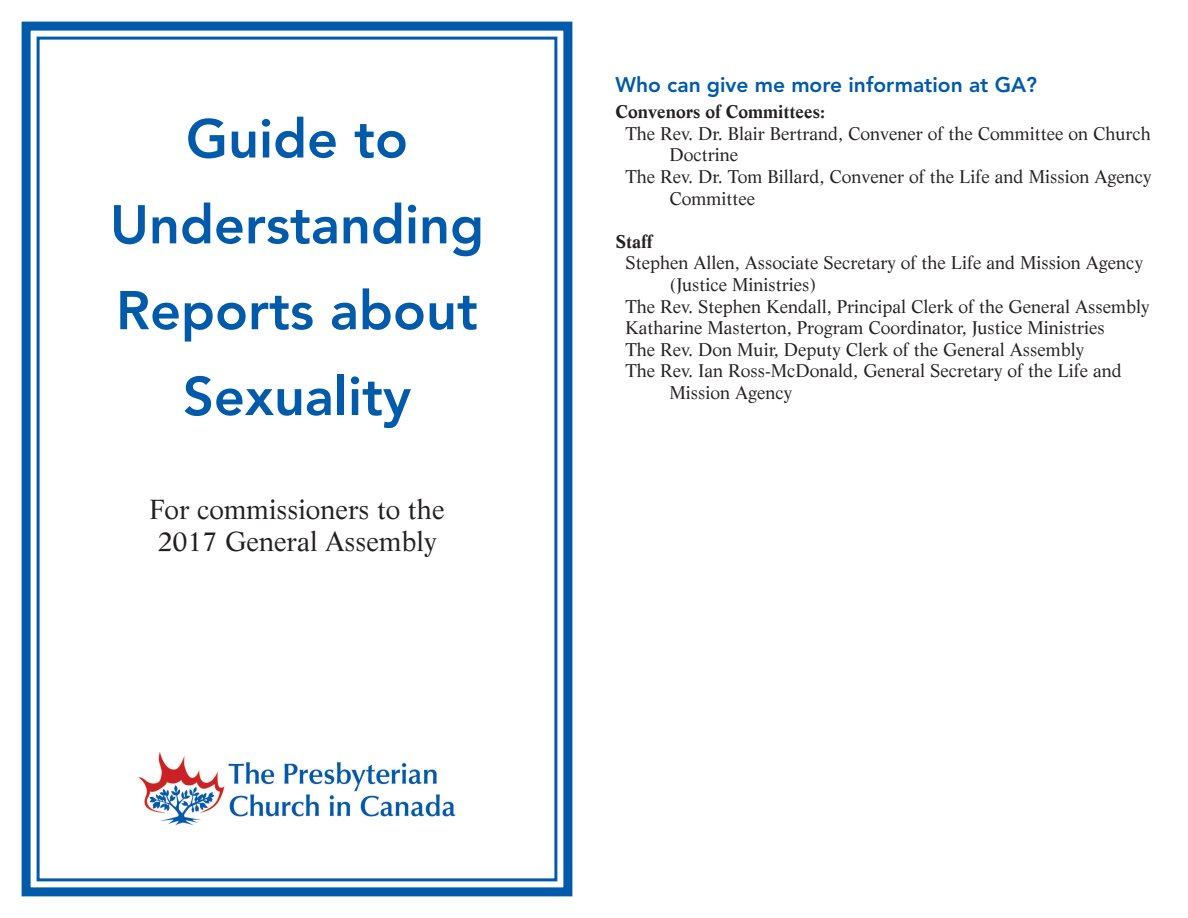
<style>
.page{position:relative;width:1188px;height:918px;background:#fff}
.page>*{position:absolute;margin:0;border:0;box-sizing:border-box;transform-origin:0 0}
.t1{font:800 54px/85.8px "Avenir";color:#015aaa;text-align:center}
.t2{font:27px/32.4px "Life";color:#231f20}
.t3{font:800 21px "Avenir";color:#015aaa}
.t4{font:18px "Life";color:#231f20}
.t5{font:700 18px "Life";color:#231f20}
</style>
<div class="page">
<div style="left:22px;top:22px;width:550px;height:874px;border:9px solid #015aaa"></div>
<div style="left:37px;top:37px;width:520px;height:844px;border:3px solid #015aaa"></div>
<img style="left:138px;top:752px;width:318px;height:73px">
<h1 class="t1" style="left:110px;top:96px;width:376px">Guide to<br>Understanding<br>Reports about<br>Sexuality</h1>
<h2 class="t2" style="left:149px;top:495px;width:297px">For commissioners to the<br>2017 General Assembly</h2>
<p class="t3" style="left:616px;top:69px;width:423px">Who can give me more information at GA?</p>
<p class="t5" style="left:616px;top:105px;width:211px">Convenors of Committees:</p>
<p class="t4" style="left:626px;top:126px;width:527px">The Rev. Dr. Blair Bertrand, Convener of the Committee on Church</p>
<p class="t4" style="left:670px;top:148px;width:70px">Doctrine</p>
<p class="t4" style="left:626px;top:169px;width:527px">The Rev. Dr. Tom Billard, Convener of the Life and Mission Agency</p>
<p class="t4" style="left:670px;top:191px;width:87px">Committee</p>
<p class="t5" style="left:616px;top:234px;width:39px">Staff</p>
<p class="t4" style="left:626px;top:256px;width:519px">Stephen Allen, Associate Secretary of the Life and Mission Agency</p>
<p class="t4" style="left:670px;top:277px;width:149px">(Justice Ministries)</p>
<p class="t4" style="left:626px;top:299px;width:525px">The Rev. Stephen Kendall, Principal Clerk of the General Assembly</p>
<p class="t4" style="left:626px;top:321px;width:481px">Katharine Masterton, Program Coordinator, Justice Ministries</p>
<p class="t4" style="left:626px;top:342px;width:460px">The Rev. Don Muir, Deputy Clerk of the General Assembly</p>
<p class="t4" style="left:626px;top:364px;width:498px">The Rev. Ian Ross-McDonald, General Secretary of the Life and</p>
<p class="t4" style="left:670px;top:385px;width:124px">Mission Agency</p>
</div>
